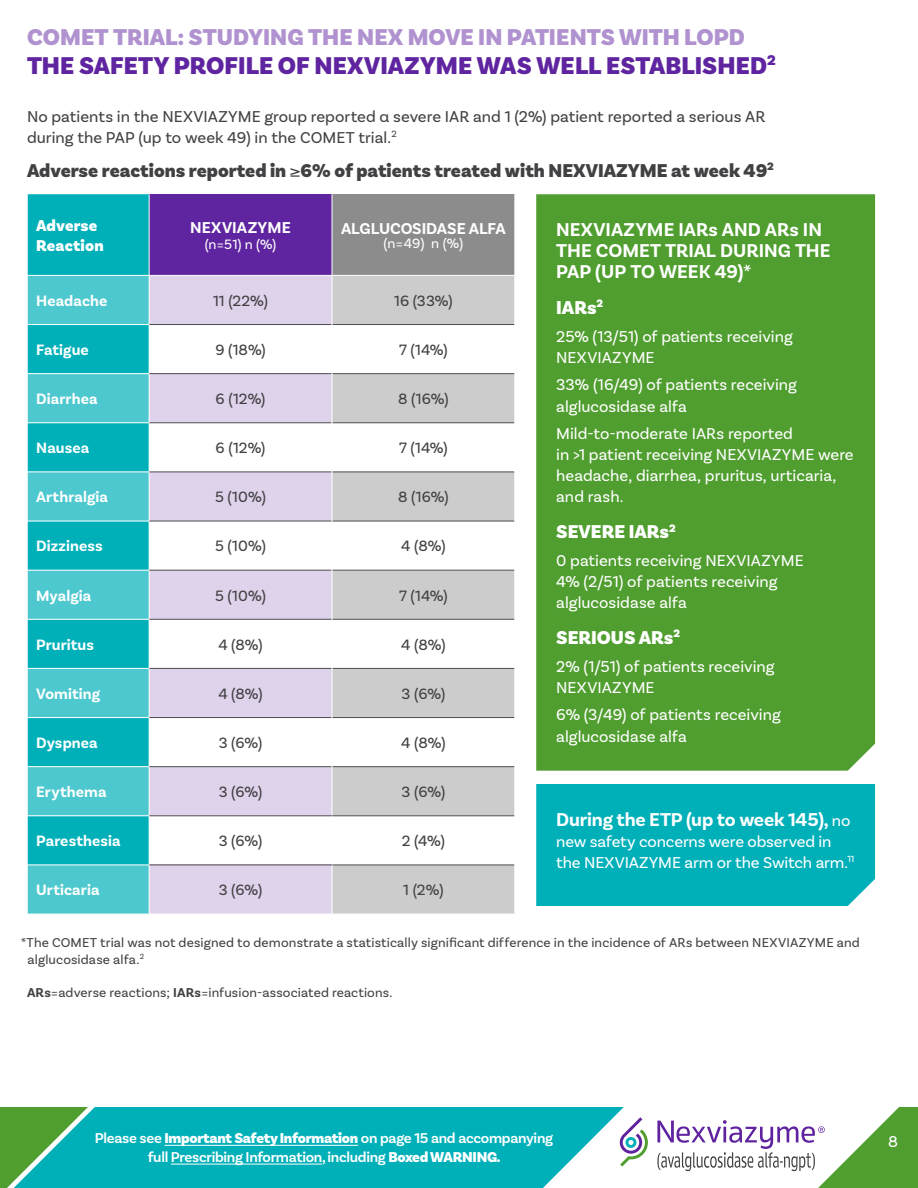
<style>
.page{position:relative;width:918px;height:1188px;background:#fff}
.page>*{position:absolute;margin:0;border:0;box-sizing:border-box;transform-origin:0 0}
.t1{font:900 25.5px "Basic Sans";letter-spacing:.005em;color:#5f249f}
.t2{font:900 24px "Basic Sans";color:#af92cf}
.t3{font:700 19.5px/21px "Basic Sans";color:#fff}
.t4{font:900 19.5px "Basic Sans";color:#414042}
.t5{font:900 19.5px "Basic Sans";color:#fff}
.t6{font:16.5px/21px "Basic Sans";color:#fff}
.t7{font:16.5px/21px "Basic Sans";letter-spacing:.005em;color:#414042}
.t8{font:700 16.5px "Basic Sans";color:#fff}
.t9{font:900 16.5px/19.5px "Basic Sans";letter-spacing:.01em;color:#fff}
.t10{font:15.75px "Basic Sans";letter-spacing:.005em;color:#414042}
.t11{font:700 15.75px "Basic Sans";letter-spacing:.005em;color:#fff}
.t12{font:600 15px/18.8px "Basic Sans";letter-spacing:-.02em;color:#fff;text-align:center}
.t13{font:14.25px "Basic Sans";color:#fff}
.t14{font:13.5px/16.5px "Basic Sans";letter-spacing:.01em;color:#414042}
.s1{font-weight:400;font-size:16.5px}
.s2{font-weight:700}
.s3{font-weight:900}
</style>
<div class="page">
<div style="left:88px;top:1107px;width:455px;height:81px;background:#00b0b9"></div>
<svg style="left:0;top:1107px;width:88px;height:81px;background:#3dac73"></svg>
<div style="left:536px;top:784px;width:339px;height:122px;background:#00b0b9"></div>
<div style="left:536px;top:194px;width:339px;height:577px;background:#509e2f"></div>
<hr style="left:165px;top:1145px;width:193px;height:1px;background:#fff">
<hr style="left:171px;top:1164px;width:151px;height:1px;background:#fff">
<div style="left:28px;top:194px;width:121px;height:81px;background:#00b0b9"></div>
<div style="left:149px;top:194px;width:183px;height:81px;background:#5f249f"></div>
<div style="left:332px;top:194px;width:183px;height:81px;background:#8c8c8c"></div>
<svg style="left:28px;top:276px;width:121px;height:638px;background:#2bbdc4"></svg>
<div style="left:150px;top:276px;width:182px;height:48px;background:#dfd3ec"></div>
<div style="left:333px;top:276px;width:182px;height:638px;background:#ccc"></div>
<svg style="left:150px;top:325px;width:365px;height:196px"></svg>
<svg style="left:150px;top:522px;width:365px;height:343px"></svg>
<div style="left:149px;top:865px;width:183px;height:49px;background:#dfd3ec"></div>
<hr style="left:27px;top:373px;width:122px;height:1px;background:#fff">
<hr style="left:27px;top:423px;width:122px;height:1px;background:#fff">
<hr style="left:27px;top:472px;width:122px;height:1px;background:#fff">
<hr style="left:27px;top:521px;width:122px;height:1px;background:#fff">
<hr style="left:27px;top:570px;width:122px;height:1px;background:#fff">
<hr style="left:27px;top:619px;width:122px;height:1px;background:#fff">
<hr style="left:27px;top:668px;width:122px;height:1px;background:#fff">
<hr style="left:27px;top:717px;width:122px;height:1px;background:#fff">
<hr style="left:27px;top:766px;width:122px;height:1px;background:#fff">
<hr style="left:27px;top:816px;width:122px;height:1px;background:#fff">
<hr style="left:27px;top:865px;width:122px;height:1px;background:#fff">
<hr style="left:149px;top:194px;width:1px;height:81px;background:#fff">
<hr style="left:332px;top:194px;width:1px;height:81px;background:#fff">
<hr style="left:27px;top:324px;width:122px;height:1px;background:#fff">
<hr style="left:149px;top:865px;width:1px;height:49px;background:#fff">
<hr style="left:149px;top:373px;width:183px;height:1px;background:#4d4d4d">
<hr style="left:332px;top:373px;width:183px;height:1px;background:#4d4d4d">
<hr style="left:149px;top:423px;width:183px;height:1px;background:#4d4d4d">
<hr style="left:332px;top:423px;width:183px;height:1px;background:#4d4d4d">
<hr style="left:149px;top:472px;width:183px;height:1px;background:#4d4d4d">
<hr style="left:332px;top:472px;width:183px;height:1px;background:#4d4d4d">
<hr style="left:149px;top:521px;width:183px;height:1px;background:#4d4d4d">
<hr style="left:332px;top:521px;width:183px;height:1px;background:#4d4d4d">
<hr style="left:149px;top:570px;width:183px;height:1px;background:#4d4d4d">
<hr style="left:332px;top:570px;width:183px;height:1px;background:#4d4d4d">
<hr style="left:149px;top:619px;width:183px;height:1px;background:#4d4d4d">
<hr style="left:332px;top:619px;width:183px;height:1px;background:#4d4d4d">
<hr style="left:149px;top:668px;width:183px;height:1px;background:#4d4d4d">
<hr style="left:332px;top:668px;width:183px;height:1px;background:#4d4d4d">
<hr style="left:149px;top:717px;width:183px;height:1px;background:#4d4d4d">
<hr style="left:332px;top:717px;width:183px;height:1px;background:#4d4d4d">
<hr style="left:149px;top:766px;width:183px;height:1px;background:#4d4d4d">
<hr style="left:332px;top:766px;width:183px;height:1px;background:#4d4d4d">
<hr style="left:332px;top:816px;width:183px;height:1px;background:#4d4d4d">
<hr style="left:149px;top:324px;width:183px;height:1px;background:#4d4d4d">
<hr style="left:332px;top:324px;width:183px;height:1px;background:#4d4d4d">
<hr style="left:332px;top:865px;width:183px;height:1px;background:#4d4d4d">
<hr style="left:332px;top:276px;width:1px;height:49px;background:#fff">
<hr style="left:332px;top:325px;width:1px;height:49px;background:#fff">
<hr style="left:332px;top:374px;width:1px;height:49px;background:#fff">
<hr style="left:332px;top:423px;width:1px;height:49px;background:#fff">
<hr style="left:332px;top:472px;width:1px;height:49px;background:#fff">
<hr style="left:332px;top:521px;width:1px;height:49px;background:#fff">
<hr style="left:332px;top:570px;width:1px;height:49px;background:#fff">
<hr style="left:332px;top:619px;width:1px;height:49px;background:#fff">
<hr style="left:332px;top:668px;width:1px;height:50px;background:#fff">
<hr style="left:332px;top:718px;width:1px;height:49px;background:#fff">
<hr style="left:332px;top:767px;width:1px;height:49px;background:#fff">
<hr style="left:332px;top:816px;width:1px;height:49px;background:#fff">
<hr style="left:332px;top:865px;width:1px;height:49px;background:#fff">
<hr style="left:149px;top:816px;width:183px;height:1px;background:#4d4d4d">
<hr style="left:149px;top:865px;width:183px;height:1px;background:#4d4d4d">
<svg style="left:543px;top:1107px;width:375px;height:81px"></svg>
<h2 class="t2" style="left:27px;top:22px;width:720px">COMET TRIAL: STUDYING THE NEX MOVE IN PATIENTS WITH LOPD</h2>
<h1 class="t1" style="left:27px;top:49px;width:750px">THE SAFETY PROFILE OF NEXVIAZYME WAS WELL ESTABLISHED<sup>2</sup></h1>
<p class="t7" style="left:27px;top:106px;width:740px">No patients in the NEXVIAZYME group reported a severe IAR and 1 (2%) patient reported a serious AR during the PAP (up to week 49) in the COMET trial.<sup>2</sup></p>
<p class="t4" style="left:27px;top:158px;width:748px">Adverse reactions reported in ≥6% of patients treated with NEXVIAZYME at week 49<sup>2</sup></p>
<p class="t9" style="left:36px;top:216px;width:69px">Adverse<br>Reaction</p>
<p class="t8" style="left:190px;top:218px;width:102px">NEXVIAZYME</p>
<p class="t13" style="left:205px;top:236px;width:73px">(n=51) n (%)</p>
<p class="t8" style="left:341px;top:218px;width:166px">ALGLUCOSIDASE ALFA</p>
<p class="t13" style="left:384px;top:235px;width:81px">(n=49) n (%)</p>
<p class="t11" style="left:36px;top:291px;width:73px">Headache</p>
<p class="t10" style="left:213px;top:291px;width:56px">11 (22%)</p>
<p class="t10" style="left:394px;top:291px;width:60px">16 (33%)</p>
<p class="t11" style="left:36px;top:340px;width:54px">Fatigue</p>
<p class="t10" style="left:215px;top:340px;width:52px">9 (18%)</p>
<p class="t10" style="left:399px;top:340px;width:50px">7 (14%)</p>
<p class="t11" style="left:36px;top:389px;width:63px">Diarrhea</p>
<p class="t10" style="left:216px;top:389px;width:51px">6 (12%)</p>
<p class="t10" style="left:398px;top:389px;width:52px">8 (16%)</p>
<p class="t11" style="left:36px;top:438px;width:55px">Nausea</p>
<p class="t10" style="left:216px;top:439px;width:51px">6 (12%)</p>
<p class="t10" style="left:399px;top:439px;width:50px">7 (14%)</p>
<p class="t11" style="left:36px;top:488px;width:73px">Arthralgia</p>
<p class="t10" style="left:215px;top:488px;width:52px">5 (10%)</p>
<p class="t10" style="left:398px;top:488px;width:52px">8 (16%)</p>
<p class="t11" style="left:36px;top:537px;width:68px">Dizziness</p>
<p class="t10" style="left:215px;top:537px;width:52px">5 (10%)</p>
<p class="t10" style="left:401px;top:537px;width:46px">4 (8%)</p>
<p class="t11" style="left:36px;top:586px;width:57px">Myalgia</p>
<p class="t10" style="left:215px;top:586px;width:52px">5 (10%)</p>
<p class="t10" style="left:399px;top:586px;width:50px">7 (14%)</p>
<p class="t11" style="left:36px;top:635px;width:59px">Pruritus</p>
<p class="t10" style="left:218px;top:635px;width:46px">4 (8%)</p>
<p class="t10" style="left:401px;top:635px;width:46px">4 (8%)</p>
<p class="t11" style="left:36px;top:684px;width:66px">Vomiting</p>
<p class="t10" style="left:218px;top:684px;width:46px">4 (8%)</p>
<p class="t10" style="left:402px;top:684px;width:45px">3 (6%)</p>
<p class="t11" style="left:36px;top:733px;width:63px">Dyspnea</p>
<p class="t10" style="left:219px;top:733px;width:45px">3 (6%)</p>
<p class="t10" style="left:401px;top:733px;width:46px">4 (8%)</p>
<p class="t11" style="left:36px;top:782px;width:72px">Erythema</p>
<p class="t10" style="left:219px;top:782px;width:45px">3 (6%)</p>
<p class="t10" style="left:402px;top:782px;width:45px">3 (6%)</p>
<p class="t11" style="left:36px;top:831px;width:86px">Paresthesia</p>
<p class="t10" style="left:219px;top:832px;width:45px">3 (6%)</p>
<p class="t10" style="left:402px;top:832px;width:44px">2 (4%)</p>
<p class="t11" style="left:36px;top:881px;width:65px">Urticaria</p>
<p class="t10" style="left:219px;top:881px;width:45px">3 (6%)</p>
<p class="t10" style="left:403px;top:881px;width:42px">1 (2%)</p>
<p class="t3" style="left:556px;top:219px;width:276px">NEXVIAZYME IARs AND ARs IN<br>THE COMET TRIAL DURING THE<br>PAP (UP TO WEEK 49)*</p>
<p class="t5" style="left:556px;top:296px;width:49px">IARs<sup>2</sup></p>
<p class="t6" style="left:556px;top:326px;width:238px">25% (13/51) of patients receiving<br>NEXVIAZYME</p>
<p class="t6" style="left:556px;top:374px;width:242px">33% (16/49) of patients receiving alglucosidase alfa</p>
<p class="t6" style="left:556px;top:423px;width:299px">Mild-to-moderate IARs reported<br>in &gt;1 patient receiving NEXVIAZYME were headache, diarrhea, pruritus, urticaria, and rash.</p>
<p class="t5" style="left:556px;top:520px;width:121px">SEVERE IARs<sup>2</sup></p>
<p class="t6" style="left:556px;top:550px;width:249px">0 patients receiving NEXVIAZYME<br>4% (2/51) of patients receiving alglucosidase alfa</p>
<p class="t5" style="left:556px;top:626px;width:125px">SERIOUS ARs<sup>2</sup></p>
<p class="t6" style="left:556px;top:656px;width:220px">2% (1/51) of patients receiving<br>NEXVIAZYME</p>
<p class="t6" style="left:556px;top:704px;width:226px">6% (3/49) of patients receiving alglucosidase alfa</p>
<p class="t3" style="left:556px;top:809px;width:296px">During the ETP (up to week 145), <span class="s1">no</span></p>
<p class="t6" style="left:556px;top:831px;width:300px">new safety concerns were observed in the NEXVIAZYME arm or the Switch arm.<sup>11</sup></p>
<p class="t14" style="left:27px;top:935px;width:834px;text-indent:-7px">*The COMET trial was not designed to demonstrate a statistically significant difference in the incidence of ARs between NEXVIAZYME and alglucosidase alfa.<sup>2</sup></p>
<p class="t14" style="left:27px;top:984px;width:367px"><span class="s2">ARs</span>=adverse reactions; <span class="s2">IARs</span>=infusion-associated reactions.</p>
<p class="t12" style="left:95px;top:1129px;width:460px">Please see <span class="s3">Important Safety Information</span> on page 15 and accompanying full Prescribing Information, including <span class="s3">Boxed WARNING.</span></p>
<p class="t6" style="left:888px;top:1131px;width:11px">8</p>
</div>
